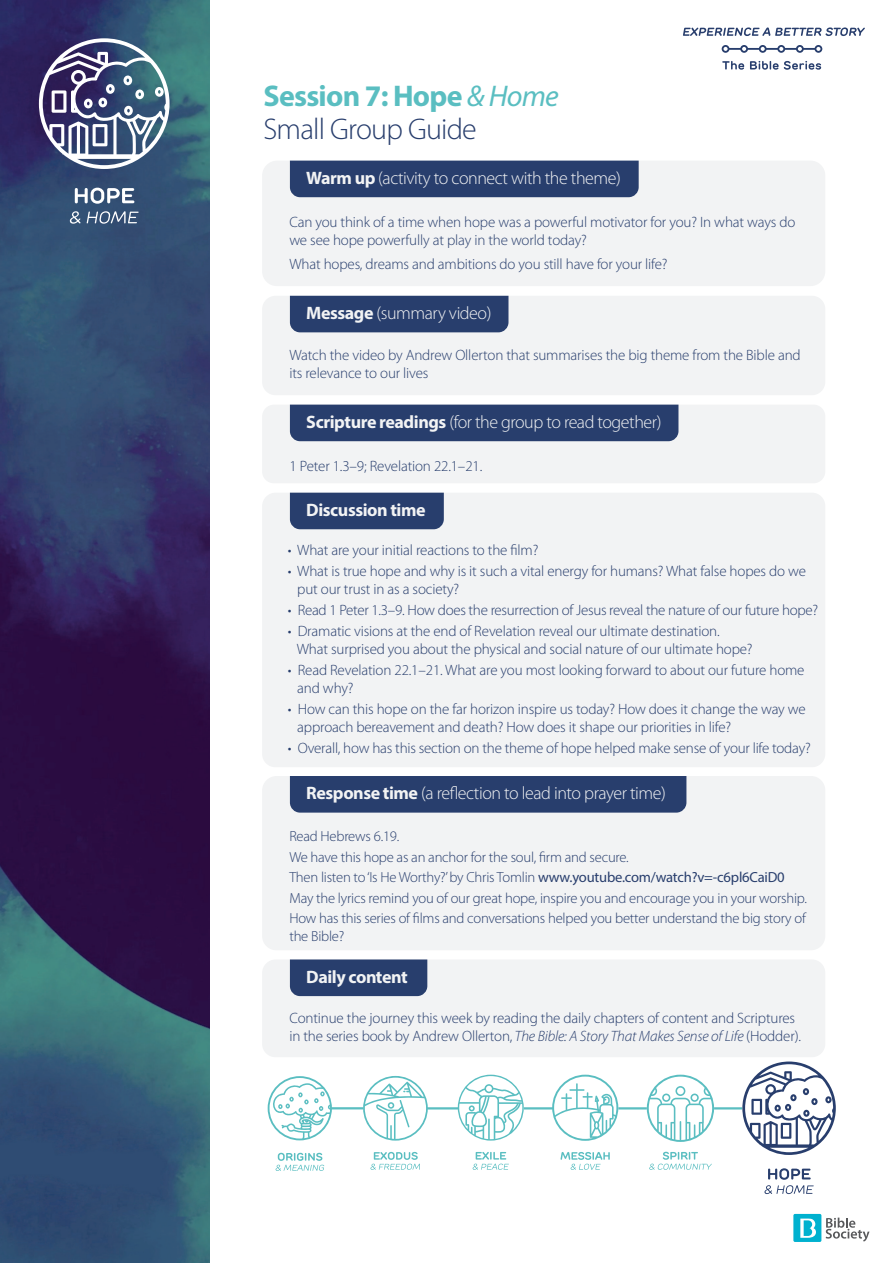
<style>
.page{position:relative;width:893px;height:1263px;background:#fff}
.page>*{position:absolute;margin:0;border:0;box-sizing:border-box;transform-origin:0 0}
.t1{font:700 30px "Myriad Pro";letter-spacing:-.025em;color:#5abec1}
.t2{font:300 30px "Myriad Pro";letter-spacing:-.025em;color:#283e6d}
.t3{font:300 18px "Myriad Pro";letter-spacing:-.025em;color:#f2f3f4}
.t4{font:700 18px "Myriad Pro";letter-spacing:-.025em;color:#f2f3f4}
.t5{font:300 15px/18px "Myriad Pro";letter-spacing:-.01em;color:#283e6d}
.t6{font:300 14.7px/20.5px "Myriad Pro";letter-spacing:-.015em;color:#283e6d}
.s1{font-weight:400;font-style:italic}
.s2{font-weight:700}
.s3{font-weight:400}
.s4{font-style:italic}
</style>
<div class="page">
<img style="left:0;top:0;width:210px;height:1263px">
<div style="left:262px;top:161px;width:563px;height:125px;background:#f2f3f4;border-radius:15px"></div>
<div style="left:290px;top:161px;width:349px;height:36px;background:#283e6d"></div>
<div style="left:262px;top:296px;width:563px;height:99px;background:#f2f3f4;border-radius:13px"></div>
<div style="left:290px;top:296px;width:218px;height:36px;background:#283e6d"></div>
<div style="left:262px;top:776px;width:563px;height:174px;background:#f2f3f4;border-radius:14px"></div>
<div style="left:290px;top:776px;width:396px;height:37px;background:#283e6d"></div>
<div style="left:262px;top:959px;width:563px;height:98px;background:#f2f3f4;border-radius:13px"></div>
<div style="left:290px;top:959px;width:137px;height:37px;background:#283e6d"></div>
<div style="left:262px;top:405px;width:563px;height:78px;background:#f2f3f4;border-radius:12px"></div>
<div style="left:290px;top:405px;width:388px;height:36px;background:#283e6d"></div>
<div style="left:262px;top:493px;width:563px;height:274px;background:#f2f3f4;border-radius:13px"></div>
<div style="left:290px;top:493px;width:154px;height:36px;background:#283e6d"></div>
<svg style="left:722px;top:61px;width:22px;height:9px"></svg>
<svg style="left:750px;top:61px;width:71px;height:9px"></svg>
<svg style="left:722px;top:45px;width:100px;height:8px"></svg>
<svg style="left:683px;top:27px;width:182px;height:9px"></svg>
<div style="left:793px;top:1214px;width:28px;height:28px;background:#00b1cf;border-radius:2px"></div>
<svg style="left:800px;top:1218px;width:16px;height:20px"></svg>
<svg style="left:826px;top:1217px;width:43px;height:24px"></svg>
<hr style="left:524px;top:1107px;width:30px;height:2px;background:#5abec1">
<svg style="left:363px;top:1076px;width:65px;height:64px"></svg>
<svg style="left:370px;top:1152px;width:50px;height:18px"></svg>
<svg style="left:268px;top:1076px;width:64px;height:64px"></svg>
<svg style="left:275px;top:1153px;width:49px;height:18px"></svg>
<hr style="left:331px;top:1107px;width:32px;height:2px;background:#5abec1">
<hr style="left:427px;top:1107px;width:32px;height:2px;background:#5abec1">
<hr style="left:618px;top:1107px;width:29px;height:2px;background:#5abec1">
<hr style="left:714px;top:1107px;width:28px;height:2px;background:#5abec1">
<svg style="left:458px;top:1075px;width:66px;height:65px"></svg>
<svg style="left:472px;top:1152px;width:37px;height:18px"></svg>
<svg style="left:552px;top:1075px;width:66px;height:66px"></svg>
<svg style="left:561px;top:1152px;width:49px;height:18px"></svg>
<svg style="left:647px;top:1075px;width:67px;height:67px"></svg>
<svg style="left:649px;top:1152px;width:63px;height:18px"></svg>
<svg style="left:742px;top:1061px;width:94px;height:94px"></svg>
<svg style="left:764px;top:1168px;width:50px;height:26px"></svg>
<svg style="left:39px;top:38px;width:131px;height:131px"></svg>
<svg style="left:75px;top:188px;width:59px;height:16px"></svg>
<svg style="left:70px;top:211px;width:11px;height:13px"></svg>
<svg style="left:87px;top:211px;width:52px;height:13px"></svg>
<h1 class="t1" style="left:263px;top:76px;width:297px">Session 7: Hope <span class="s1">&amp; Home</span></h1>
<h1 class="t2" style="left:263px;top:112px;width:215px">Small Group Guide</h1>
<p class="t3" style="left:306px;top:168px;width:316px"><span class="s2">Warm up</span> (activity to connect with the theme)</p>
<p class="t5" style="left:289px;top:214px;width:508px">Can you think of a time when hope was a powerful motivator for you? In what ways do we see hope powerfully at play in the world today?</p>
<p class="t5" style="left:289px;top:256px;width:380px">What hopes, dreams and ambitions do you still have for your life?</p>
<p class="t3" style="left:306px;top:303px;width:187px"><span class="s2">Message</span> (summary video)</p>
<p class="t5" style="left:289px;top:346px;width:513px">Watch the video by Andrew Ollerton that summarises the big theme from the Bible and its relevance to our lives</p>
<p class="t3" style="left:306px;top:412px;width:357px"><span class="s2">Scripture readings</span> (for the group to read together)</p>
<p class="t5" style="left:289px;top:458px;width:194px">1 Peter 1.3–9; Revelation 22.1–21.</p>
<p class="t4" style="left:306px;top:498px;width:121px">Discussion time</p>
<p class="t5" style="left:288px;top:541px;width:252px">• What are your initial reactions to the film?</p>
<p class="t5" style="left:297px;top:562px;width:510px;text-indent:-9px">• What is true hope and why is it such a vital energy for humans? What false hopes do we put our trust in as a society?</p>
<p class="t5" style="left:288px;top:601px;width:532px">• Read 1 Peter 1.3–9. How does the resurrection of Jesus reveal the nature of our future hope?</p>
<p class="t5" style="left:297px;top:622px;width:457px;text-indent:-9px">• Dramatic visions at the end of Revelation reveal our ultimate destination.<br>What surprised you about the physical and social nature of our ultimate hope?</p>
<p class="t5" style="left:297px;top:661px;width:509px;text-indent:-9px">• Read Revelation 22.1–21. What are you most looking forward to about our future home and why?</p>
<p class="t5" style="left:297px;top:700px;width:510px;text-indent:-9px">• How can this hope on the far horizon inspire us today? How does it change the way we approach bereavement and death? How does it shape our priorities in life?</p>
<p class="t5" style="left:288px;top:739px;width:524px">• Overall, how has this section on the theme of hope helped make sense of your life today?</p>
<p class="t3" style="left:306px;top:783px;width:361px"><span class="s2">Response time</span> (a reflection to lead into prayer time)</p>
<p class="t6" style="left:289px;top:826px;width:519px">Read Hebrews 6.19.<br>We have this hope as an anchor for the soul, firm and secure.<br>Then listen to ‘Is He Worthy?’ by Chris Tomlin <span class="s3">www.youtube.com/watch?v=-c6pl6CaiD0<br></span>May the lyrics remind you of our great hope, inspire you and encourage you in your worship.<br>How has this series of films and conversations helped you better understand the big story of</p>
<p class="t6" style="left:289px;top:926px;width:56px">the Bible?</p>
<p class="t4" style="left:306px;top:965px;width:103px">Daily content</p>
<p class="t5" style="left:289px;top:1009px;width:513px">Continue the journey this week by reading the daily chapters of content and Scriptures in the series book by Andrew Ollerton, <span class="s4">The Bible: A Story That Makes Sense of Life</span> (Hodder).</p>
</div>
